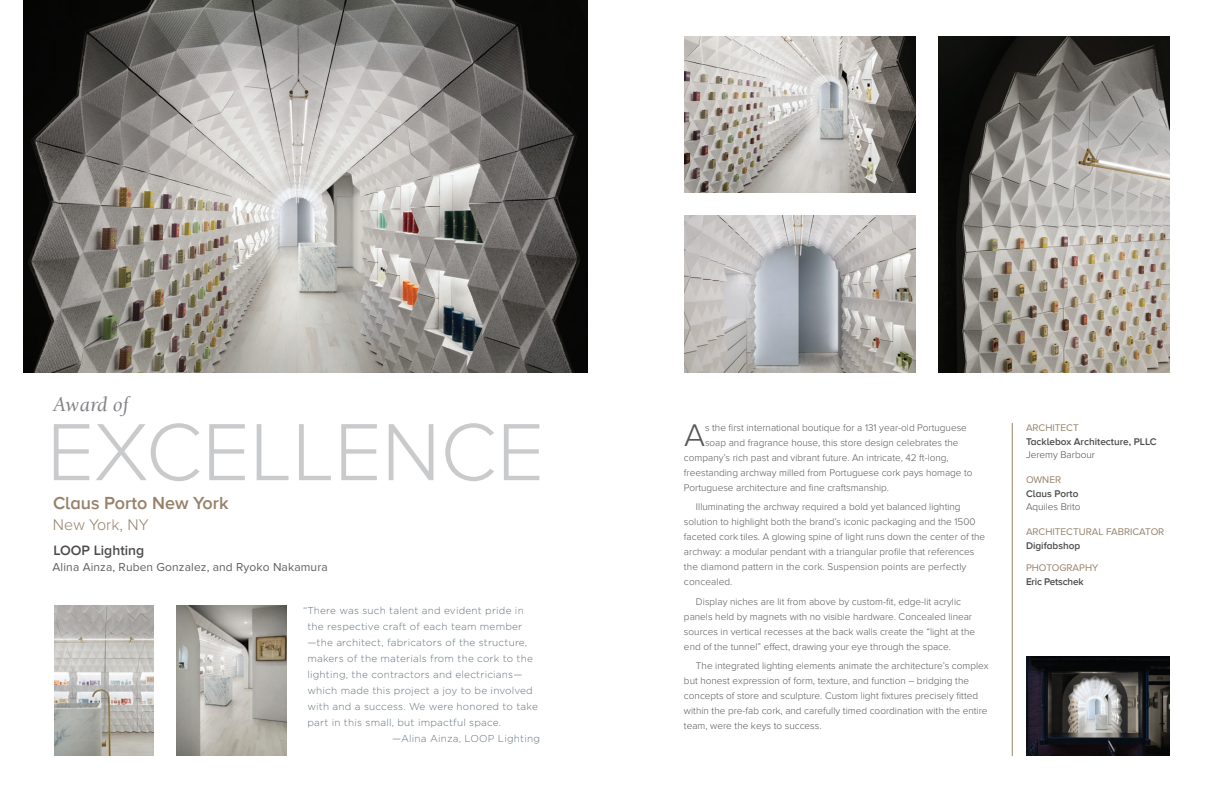
<style>
.page{position:relative;width:1224px;height:792px;background:#fff}
.page>*{position:absolute;margin:0;border:0;box-sizing:border-box;transform-origin:0 0}
.t1{font:300 84px "Proxima Nova";color:#c9cacc}
.t2{font:300 32.5px "Proxima Nova";color:#57585a}
.t3{font:italic 21px "Berkeley";letter-spacing:.01em;color:#808285}
.t4{font:600 18px "Proxima Nova A";color:#978169}
.t5{font:300 16px "Proxima Nova";letter-spacing:.005em;color:#978169}
.t6{font:600 14px "Proxima Nova A";color:#4b4c4d}
.t7{font:12px "Proxima Nova";letter-spacing:.01em;color:#606063}
.t8{font:300 10px/15px "Proxima Nova";color:#57585a}
.t9{font:300 10px "Gotham";letter-spacing:.02em;color:#627179}
.t10{font:10px "Proxima Nova";color:#978169}
.t11{font:600 10px "Proxima Nova A";color:#4b4c4d}
.t12{font:300 10px "Proxima Nova";color:#4b4c4d}
.t13{font:600 10px "Proxima Nova A";letter-spacing:-.02em;color:#4b4c4d}
</style>
<div class="page">
<img style="left:24px;top:0;width:564px;height:372px">
<hr style="left:1012px;top:423px;width:1px;height:333px;background:#978169">
<img style="left:1026px;top:657px;width:144px;height:99px">
<img style="left:54px;top:606px;width:99px;height:150px">
<img style="left:176px;top:606px;width:110px;height:150px">
<img style="left:938px;top:36px;width:232px;height:337px">
<img style="left:684px;top:36px;width:232px;height:157px">
<img style="left:684px;top:215px;width:232px;height:158px">
<h3 class="t3" style="left:53px;top:394px;width:77px">Award of</h3>
<h1 class="t1" style="left:47px;top:404px;width:499px">EXCELLENCE</h1>
<h3 class="t4" style="left:53px;top:493px;width:177px">Claus Porto New York</h3>
<h3 class="t5" style="left:53px;top:515px;width:97px">New York, NY</h3>
<h3 class="t6" style="left:53px;top:542px;width:92px">LOOP Lighting</h3>
<p class="t7" style="left:53px;top:560px;width:277px">Alina Ainza, Ruben Gonzalez, and Ryoko Nakamura</p>
<p class="t9" style="left:303px;top:604px;width:222px">“There was such talent and evident pride in</p>
<p class="t9" style="left:307px;top:620px;width:216px">the respective craft of each team member</p>
<p class="t9" style="left:307px;top:636px;width:221px">—the architect, fabricators of the structure,</p>
<p class="t9" style="left:307px;top:652px;width:227px">makers of the materials from the cork to the</p>
<p class="t9" style="left:307px;top:668px;width:216px">lighting, the contractors and electricians—</p>
<p class="t9" style="left:307px;top:684px;width:227px">which made this project a joy to be involved</p>
<p class="t9" style="left:307px;top:700px;width:232px">with and a success. We were honored to take</p>
<p class="t9" style="left:307px;top:716px;width:195px">part in this small, but impactful space.</p>
<p class="t9" style="left:392px;top:732px;width:149px">—Alina Ainza, LOOP Lighting</p>
<h2 class="t2" style="left:684px;top:416px;width:23px">A</h2>
<p class="t8" style="left:705px;top:420px;width:263px">s the first international boutique for a 131 year-old Portuguese</p>
<p class="t8" style="left:705px;top:435px;width:255px">soap and fragrance house, this store design celebrates the</p>
<p class="t8" style="left:684px;top:450px;width:266px">company’s rich past and vibrant future. An intricate, 42 ft-long,</p>
<p class="t8" style="left:684px;top:465px;width:290px">freestanding archway milled from Portuguese cork pays homage to</p>
<p class="t8" style="left:684px;top:480px;width:207px">Portuguese architecture and fine craftsmanship.</p>
<p class="t8" style="left:684px;top:500px;width:303px;text-indent:12px">Illuminating the archway required a bold yet balanced lighting solution to highlight both the brand’s iconic packaging and the 1500 faceted cork tiles. A glowing spine of light runs down the center of the archway: a modular pendant with a triangular profile that references the diamond pattern in the cork. Suspension points are perfectly concealed.</p>
<p class="t8" style="left:684px;top:594px;width:293px;text-indent:12px">Display niches are lit from above by custom-fit, edge-lit acrylic panels held by magnets with no visible hardware. Concealed linear sources in vertical recesses at the back walls create the “light at the end of the tunnel” effect, drawing your eye through the space.</p>
<p class="t8" style="left:684px;top:659px;width:306px;text-indent:12px">The integrated lighting elements animate the architecture’s complex but honest expression of form, texture, and function – bridging the concepts of store and sculpture. Custom light fixtures precisely fitted within the pre-fab cork, and carefully timed coordination with the entire team, were the keys to success.</p>
<p class="t10" style="left:1026px;top:422px;width:54px">ARCHITECT</p>
<p class="t11" style="left:1026px;top:435px;width:132px">Tacklebox Architecture, PLLC</p>
<p class="t12" style="left:1026px;top:449px;width:71px">Jeremy Barbour</p>
<p class="t10" style="left:1026px;top:474px;width:37px">OWNER</p>
<p class="t11" style="left:1026px;top:487px;width:54px">Claus Porto</p>
<p class="t12" style="left:1026px;top:501px;width:56px">Aquiles Brito</p>
<p class="t10" style="left:1026px;top:526px;width:140px">ARCHITECTURAL FABRICATOR</p>
<p class="t11" style="left:1026px;top:540px;width:56px">Digifabshop</p>
<p class="t10" style="left:1026px;top:562px;width:74px">PHOTOGRAPHY</p>
<p class="t13" style="left:1026px;top:576px;width:59px">Eric Petschek</p>
</div>
